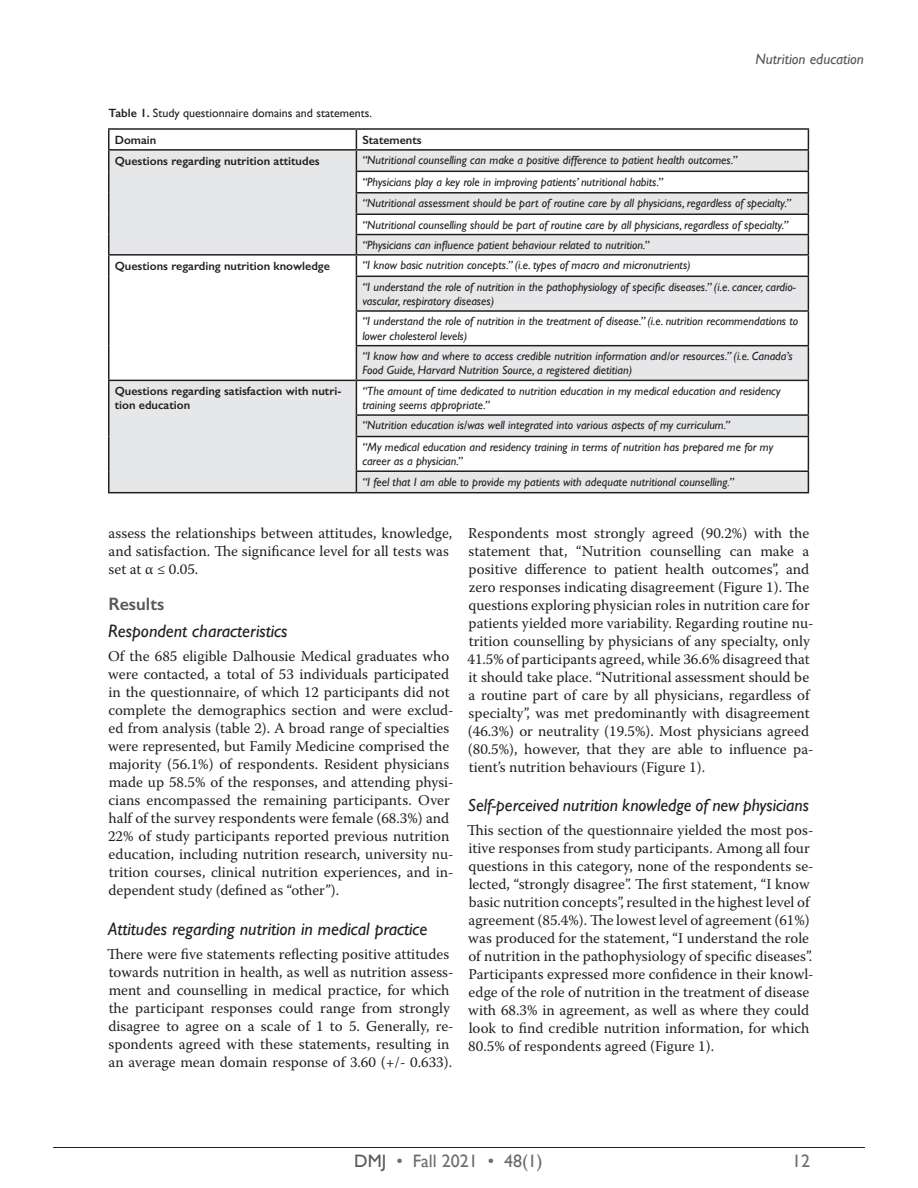
<style>
.page{position:relative;width:918px;height:1188px;background:#fff}
.page>*{position:absolute;margin:0;border:0;box-sizing:border-box;transform-origin:0 0}
.Subsection_Titles{font:italic 18px "Gill Sans";color:#231f20}
.t1{font:18px "Gill Sans";color:#6c6d70}
.Section_Titles{font:600 18px "Gill Sans";color:#57585a}
.Subsection_Titles-2{font:italic 17.7px "Gill Sans";color:#231f20}
.No_Dropcap___No_Inde{font:15px/18px "Warnock Pro";color:#231f20}
.With_Indent{font:15px/18px "Warnock Pro";color:#231f20}
.t2{font:italic 15px "Gill Sans";color:#57585a}
.Regular_Table_Text{font:italic 12px/14.4px "Gill Sans";color:#231f20}
.Regular_Table_Text-2{font:600 12px/14.4px "Gill Sans";color:#231f20}
.Figure_Text{font:12px "Gill Sans";color:#231f20}
.s1{font-weight:600}
.s2{color:#57585a}
</style>
<div class="page">
<hr style="left:53px;top:1147px;width:812px;height:1px;background:#231f20">
<svg style="left:110px;top:151px;width:698px;height:341px;fill:#e6e7e9"></svg>
<hr style="left:108px;top:128px;width:248px;height:2px;background:#231f20">
<svg style="left:108px;top:130px;width:2px;height:19px"></svg>
<hr style="left:356px;top:128px;width:453px;height:2px;background:#231f20">
<hr style="left:108px;top:149px;width:248px;height:2px;background:#231f20">
<hr style="left:108px;top:151px;width:2px;height:20px;background:#231f20">
<hr style="left:356px;top:149px;width:453px;height:2px;background:#231f20">
<hr style="left:108px;top:171px;width:2px;height:22px;background:#231f20">
<hr style="left:356px;top:171px;width:453px;height:1px;background:#231f20">
<hr style="left:108px;top:193px;width:2px;height:21px;background:#231f20">
<hr style="left:356px;top:192px;width:453px;height:2px;background:#231f20">
<hr style="left:108px;top:214px;width:2px;height:21px;background:#231f20">
<hr style="left:356px;top:214px;width:453px;height:1px;background:#231f20">
<svg style="left:108px;top:235px;width:2px;height:19px"></svg>
<hr style="left:356px;top:234px;width:453px;height:1px;background:#231f20">
<hr style="left:108px;top:254px;width:248px;height:2px;background:#231f20">
<hr style="left:108px;top:256px;width:2px;height:20px;background:#231f20">
<hr style="left:356px;top:254px;width:453px;height:2px;background:#231f20">
<svg style="left:356px;top:130px;width:1px;height:146px"></svg>
<svg style="left:808px;top:130px;width:1px;height:146px"></svg>
<hr style="left:108px;top:276px;width:2px;height:35px;background:#231f20">
<hr style="left:356px;top:276px;width:453px;height:1px;background:#231f20">
<hr style="left:356px;top:277px;width:1px;height:33px;background:#231f20">
<hr style="left:808px;top:277px;width:1px;height:33px;background:#231f20">
<hr style="left:108px;top:311px;width:2px;height:35px;background:#231f20">
<hr style="left:356px;top:310px;width:453px;height:2px;background:#231f20">
<hr style="left:356px;top:312px;width:1px;height:33px;background:#231f20">
<hr style="left:808px;top:312px;width:1px;height:33px;background:#231f20">
<hr style="left:108px;top:346px;width:2px;height:34px;background:#231f20">
<hr style="left:356px;top:345px;width:453px;height:1px;background:#231f20">
<hr style="left:356px;top:346px;width:1px;height:34px;background:#231f20">
<hr style="left:808px;top:346px;width:1px;height:34px;background:#231f20">
<hr style="left:108px;top:380px;width:248px;height:1px;background:#231f20">
<hr style="left:108px;top:381px;width:2px;height:34px;background:#231f20">
<hr style="left:356px;top:380px;width:453px;height:1px;background:#231f20">
<hr style="left:356px;top:381px;width:1px;height:33px;background:#231f20">
<hr style="left:808px;top:381px;width:1px;height:33px;background:#231f20">
<hr style="left:108px;top:415px;width:2px;height:22px;background:#231f20">
<hr style="left:356px;top:414px;width:453px;height:2px;background:#231f20">
<svg style="left:356px;top:416px;width:1px;height:20px"></svg>
<svg style="left:808px;top:416px;width:1px;height:20px"></svg>
<hr style="left:108px;top:437px;width:2px;height:34px;background:#231f20">
<hr style="left:356px;top:436px;width:453px;height:1px;background:#231f20">
<hr style="left:356px;top:437px;width:1px;height:33px;background:#231f20">
<hr style="left:808px;top:437px;width:1px;height:33px;background:#231f20">
<hr style="left:108px;top:471px;width:2px;height:21px;background:#231f20">
<hr style="left:356px;top:470px;width:453px;height:2px;background:#231f20">
<svg style="left:356px;top:472px;width:1px;height:20px"></svg>
<svg style="left:808px;top:472px;width:1px;height:20px"></svg>
<hr style="left:108px;top:492px;width:248px;height:1px;background:#231f20">
<hr style="left:356px;top:492px;width:453px;height:1px;background:#231f20">
<p class="t2" style="left:755px;top:51px;width:110px">Nutrition education</p>
<p class="Figure_Text" style="left:109px;top:106px;width:265px"><span class="s1">Table 1.</span> Study questionnaire domains and statements.</p>
<p class="Regular_Table_Text-2" style="left:115px;top:132px;width:43px">Domain</p>
<p class="Regular_Table_Text-2" style="left:362px;top:132px;width:61px">Statements</p>
<p class="Regular_Table_Text-2" style="left:115px;top:153px;width:206px">Questions regarding nutrition attitudes</p>
<p class="Regular_Table_Text" style="left:362px;top:153px;width:377px">“Nutritional counselling can make a positive difference to patient health outcomes.”</p>
<p class="Regular_Table_Text" style="left:362px;top:174px;width:302px">“Physicians play a key role in improving patients’ nutritional habits.”</p>
<p class="Regular_Table_Text" style="left:362px;top:196px;width:430px">“Nutritional assessment should be part of routine care by all physicians, regardless of specialty.”</p>
<p class="Regular_Table_Text" style="left:362px;top:217px;width:427px">“Nutritional counselling should be part of routine care by all physicians, regardless of specialty.”</p>
<p class="Regular_Table_Text" style="left:362px;top:238px;width:288px">“Physicians can influence patient behaviour related to nutrition.”</p>
<p class="Regular_Table_Text-2" style="left:115px;top:258px;width:217px">Questions regarding nutrition knowledge</p>
<p class="Regular_Table_Text" style="left:362px;top:258px;width:330px">“I know basic nutrition concepts.” (i.e. types of macro and micronutrients)</p>
<p class="Regular_Table_Text" style="left:362px;top:279px;width:435px">“I understand the role of nutrition in the pathophysiology of specific diseases.” (i.e. cancer, cardio&shy;vascular, respiratory diseases)</p>
<p class="Regular_Table_Text" style="left:362px;top:314px;width:437px">“I understand the role of nutrition in the treatment of disease.” (i.e. nutrition recommendations to lower cholesterol levels)</p>
<p class="Regular_Table_Text" style="left:362px;top:349px;width:432px">“I know how and where to access credible nutrition information and/or resources.” (i.e. Canada’s<br>Food Guide, Harvard Nutrition Source, a registered dietitian)</p>
<p class="Regular_Table_Text-2" style="left:115px;top:384px;width:228px">Questions regarding satisfaction with nutri&shy;tion education</p>
<p class="Regular_Table_Text" style="left:362px;top:383px;width:420px">“The amount of time dedicated to nutrition education in my medical education and residency training seems appropriate.”</p>
<p class="Regular_Table_Text" style="left:362px;top:418px;width:369px">“Nutrition education is/was well integrated into various aspects of my curriculum.”</p>
<p class="Regular_Table_Text" style="left:362px;top:440px;width:412px">“My medical education and residency training in terms of nutrition has prepared me for my career as a physician.”</p>
<p class="Regular_Table_Text" style="left:362px;top:474px;width:373px">“I feel that I am able to provide my patients with adequate nutritional counselling.”</p>
<p class="With_Indent" style="left:109px;top:523px;width:345px">assess the relationships between attitudes, knowledge, and satisfaction. The significance level for all tests was set at α ≤ 0.05.</p>
<p class="Section_Titles" style="left:108px;top:593px;width:57px">Results</p>
<p class="Subsection_Titles" style="left:108px;top:621px;width:181px">Respondent characteristics</p>
<p class="No_Dropcap___No_Inde" style="left:108px;top:647px;width:347px">Of the 685 eligible Dalhousie Medical graduates who were contacted, a total of 53 individuals participated in the questionnaire, of which 12 participants did not complete the demographics section and were exclud&shy;ed from analysis (table 2). A broad range of specialties were represented, but Family Medicine comprised the majority (56.1%) of respondents. Resident physicians made up 58.5% of the responses, and attending physi&shy;cians encompassed the remaining participants. Over half of the survey respondents were female (68.3%) and 22% of study participants reported previous nutrition education, including nutrition research, university nu&shy;trition courses, clinical nutrition experiences, and in&shy;dependent study (defined as “other”).</p>
<p class="Subsection_Titles" style="left:108px;top:918px;width:321px">Attitudes regarding nutrition in medical practice</p>
<p class="No_Dropcap___No_Inde" style="left:107px;top:945px;width:348px">There were five statements reflecting positive attitudes towards nutrition in health, as well as nutrition assess&shy;ment and counselling in medical practice, for which the participant responses could range from strongly disagree to agree on a scale of 1 to 5. Generally, re&shy;spondents agreed with these statements, resulting in an average mean domain response of 3.60 (+/- 0.633).</p>
<p class="No_Dropcap___No_Inde" style="left:468px;top:523px;width:348px">Respondents most strongly agreed (90.2%) with the statement that, “Nutrition counselling can make a positive difference to patient health outcomes”, and zero responses indicating disagreement (Figure 1). The questions exploring physician roles in nutrition care for patients yielded more variability. Regarding routine nu&shy;trition counselling by physicians of any specialty, only 41.5% of participants agreed, while 36.6% disagreed that it should take place. “Nutritional assessment should be a routine part of care by all physicians, regardless of specialty”, was met predominantly with disagreement (46.3%) or neutrality (19.5%). Most physicians agreed (80.5%), however, that they are able to influence pa&shy;tient’s nutrition behaviours (Figure 1).</p>
<p class="Subsection_Titles-2" style="left:468px;top:795px;width:343px">Self-perceived nutrition knowledge of new physicians</p>
<p class="No_Dropcap___No_Inde" style="left:467px;top:821px;width:348px">This section of the questionnaire yielded the most pos&shy;itive responses from study participants. Among all four questions in this category, none of the respondents se&shy;lected, “strongly disagree”. The first statement, “I know basic nutrition concepts”, resulted in the highest level of agreement (85.4%). The lowest level of agreement (61%) was produced for the statement, “I understand the role of nutrition in the pathophysiology of specific diseases”.<br>Participants expressed more confidence in their knowl&shy;edge of the role of nutrition in the treatment of disease with 68.3% in agreement, as well as where they could look to find credible nutrition information, for which 80.5% of respondents agreed (Figure 1).</p>
<p class="t1" style="left:354px;top:1151px;width:190px"><span class="s2">DMJ</span> • Fall 2021 • 48(1)</p>
<p class="t1" style="left:792px;top:1151px;width:19px">12</p>
</div>
